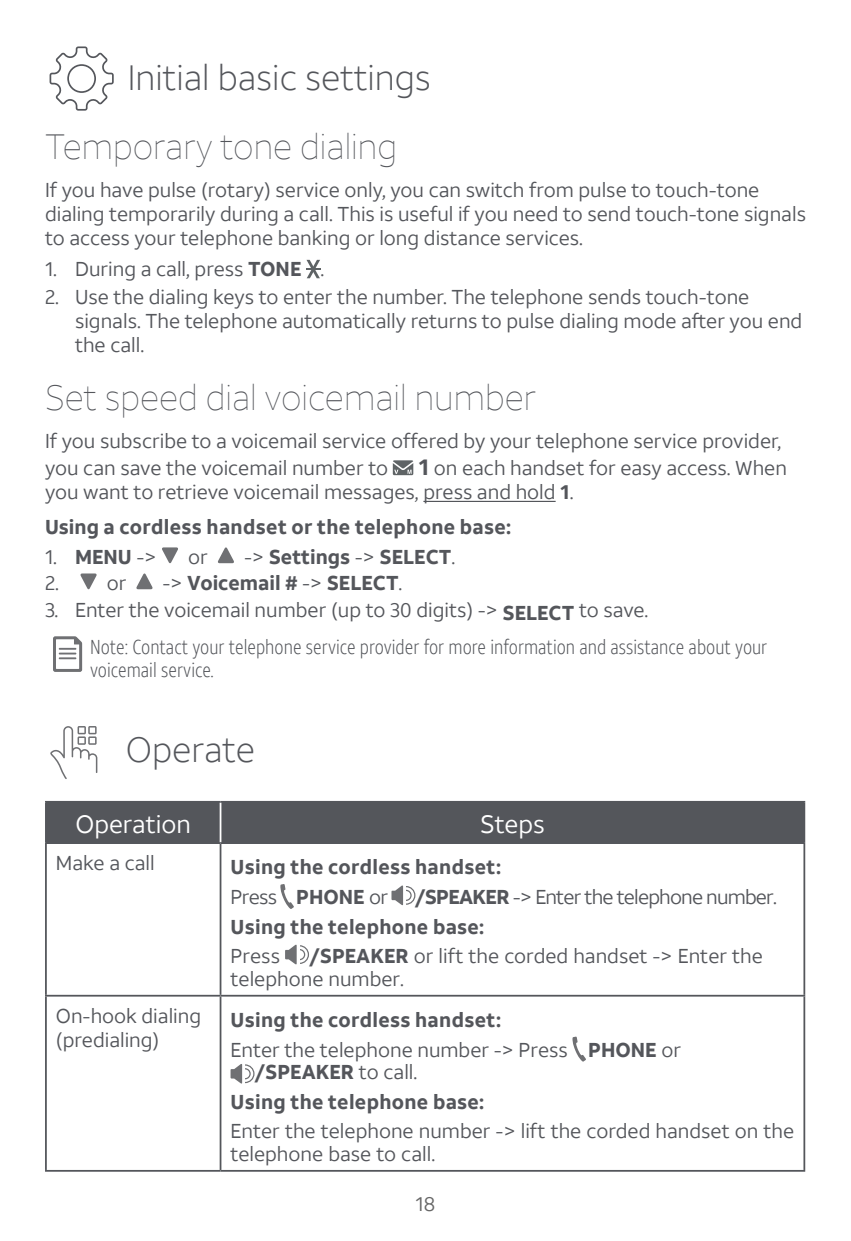
<style>
.page{position:relative;width:851px;height:1241px;background:#fff}
.page>*{position:absolute;margin:0;border:0;box-sizing:border-box;transform-origin:0 0}
.t1{font:100 35px "ATT Aleck Sans";color:#54565b}
.t2{font:300 35px "ATT Aleck Sans";color:#54565b}
.t3{font:25px "ATT Aleck Sans";color:#fff}
.t4{font:20px/24px "ATT Aleck Sans";color:#54565b}
.t5{font:700 20px/29.5px "ATT Aleck Sans";letter-spacing:.015em;color:#54565b}
.t6{font:300 20px/22.5px "ATT Aleck Cd";color:#54565b}
.t7{font:20px "ATT Aleck Sans";color:#666}
.s1{font-weight:700}
.s2{font-weight:700;font-size:22.5px}
.s3{font-weight:400}
</style>
<div class="page">
<hr style="left:423px;top:500px;width:132px;height:2px;background:#54565b">
<svg style="left:306px;top:260px;width:14px;height:18px"></svg>
<svg style="left:393px;top:460px;width:20px;height:15px"></svg>
<svg style="left:162px;top:547px;width:16px;height:16px"></svg>
<svg style="left:218px;top:547px;width:16px;height:16px"></svg>
<svg style="left:80px;top:573px;width:17px;height:16px"></svg>
<svg style="left:136px;top:573px;width:17px;height:16px"></svg>
<svg style="left:53px;top:636px;width:29px;height:35px"></svg>
<svg style="left:50px;top:46px;width:64px;height:65px"></svg>
<svg style="left:50px;top:726px;width:47px;height:53px"></svg>
<div style="left:47px;top:802px;width:756px;height:40px;background:#54565b"></div>
<hr style="left:45px;top:800px;width:175px;height:2px;background:#54565b">
<hr style="left:45px;top:802px;width:2px;height:40px;background:#54565b">
<hr style="left:220px;top:800px;width:585px;height:2px;background:#54565b">
<hr style="left:803px;top:802px;width:2px;height:40px;background:#54565b">
<hr style="left:45px;top:842px;width:175px;height:1px;background:#54565b">
<hr style="left:220px;top:842px;width:585px;height:1px;background:#54565b">
<hr style="left:45px;top:843px;width:2px;height:151px;background:#54565b">
<hr style="left:219px;top:843px;width:2px;height:151px;background:#54565b">
<hr style="left:803px;top:843px;width:2px;height:151px;background:#54565b">
<hr style="left:45px;top:994px;width:175px;height:2px;background:#54565b">
<hr style="left:45px;top:996px;width:2px;height:173px;background:#54565b">
<hr style="left:220px;top:994px;width:585px;height:2px;background:#54565b">
<hr style="left:219px;top:996px;width:2px;height:173px;background:#54565b">
<hr style="left:803px;top:996px;width:2px;height:173px;background:#54565b">
<hr style="left:45px;top:1169px;width:175px;height:2px;background:#54565b">
<hr style="left:220px;top:1169px;width:585px;height:2px;background:#54565b">
<hr style="left:219px;top:802px;width:2px;height:40px;background:#fff">
<svg style="left:280px;top:884px;width:14px;height:24px"></svg>
<svg style="left:391px;top:885px;width:24px;height:20px"></svg>
<svg style="left:285px;top:944px;width:24px;height:20px"></svg>
<svg style="left:572px;top:1036px;width:14px;height:25px"></svg>
<svg style="left:230px;top:1064px;width:24px;height:19px"></svg>
<h1 class="t2" style="left:128px;top:56px;width:304px">Initial basic settings</h1>
<h1 class="t1" style="left:45px;top:126px;width:353px">Temporary tone dialing</h1>
<p class="t4" style="left:45px;top:178px;width:762px">If you have pulse (rotary) service only, you can switch from pulse to touch-tone dialing temporarily during a call. This is useful if you need to send touch-tone signals to access your telephone banking or long distance services.</p>
<p class="t4" style="left:45px;top:257px;width:281px">1. During a call, press <span class="s1">TONE</span> .</p>
<p class="t4" style="left:75px;top:285px;width:728px;text-indent:-30px">2. Use the dialing keys to enter the number. The telephone sends touch-tone signals. The telephone automatically returns to pulse dialing mode after you end the call.</p>
<h1 class="t1" style="left:45px;top:377px;width:492px">Set speed dial voicemail number</h1>
<p class="t4" style="left:45px;top:427px;width:737px;line-height:27px">If you subscribe to a voicemail service offered by your telephone service provider, you can save the voicemail number to</p>
<p class="t4" style="left:45px;top:456px;width:743px;text-indent:373px"><span class="s2">1</span> on each handset for easy access. When you want to retrieve voicemail messages, press and hold <span class="s1">1</span>.</p>
<p class="t5" style="left:45px;top:512px;width:467px">Using a cordless handset or the telephone base:</p>
<p class="t4" style="left:45px;top:544px;width:113px">1. <span class="s1">MENU</span> -&gt;</p>
<p class="t4" style="left:188px;top:544px;width:21px">or</p>
<p class="t5" style="left:244px;top:542px;width:213px"><span class="s3">-&gt;</span> Settings <span class="s3">-&gt;</span> SELECT<span class="s3">.</span></p>
<p class="t4" style="left:45px;top:570px;width:83px">2. or</p>
<p class="t5" style="left:162px;top:568px;width:241px"><span class="s3">-&gt;</span> Voicemail # <span class="s3">-&gt;</span> SELECT<span class="s3">.</span></p>
<p class="t4" style="left:45px;top:598px;width:604px">3. Enter the voicemail number (up to 30 digits) -&gt; <span class="s1">SELECT</span> to save.</p>
<p class="t6" style="left:90px;top:635px;width:678px">Note: Contact your telephone service provider for more information and assistance about your voicemail service.</p>
<h1 class="t2" style="left:126px;top:728px;width:131px">Operate</h1>
<p class="t3" style="left:75px;top:808px;width:117px">Operation</p>
<p class="t3" style="left:480px;top:808px;width:66px">Steps</p>
<p class="t4" style="left:56px;top:850px;width:100px">Make a call</p>
<p class="t5" style="left:230px;top:852px;width:272px">Using the cordless handset:<br><span class="s3">Press</span> PHONE <span class="s3">or</span></p>
<p class="t5" style="left:230px;top:882px;width:548px;text-indent:184px">/SPEAKER <span class="s3">-&gt; Enter the telephone number.<br></span>Using the telephone base:</p>
<p class="t4" style="left:230px;top:943px;width:51px">Press</p>
<p class="t4" style="left:230px;top:944px;width:534px;line-height:22.5px;text-indent:78px"><span class="s1">/SPEAKER</span> or lift the corded handset -&gt; Enter the telephone number.</p>
<p class="t4" style="left:56px;top:1003px;width:147px">On-hook dialing (predialing)</p>
<p class="t4" style="left:230px;top:1004px;width:452px;line-height:29.5px"><span class="s1">Using the cordless handset:<br></span>Enter the telephone number -&gt; Press <span class="s1">PHONE</span> or</p>
<p class="t5" style="left:230px;top:1057px;width:255px;text-indent:24px">/SPEAKER <span class="s3">to call.<br></span>Using the telephone base:</p>
<p class="t4" style="left:230px;top:1119px;width:565px;line-height:22.5px">Enter the telephone number -&gt; lift the corded handset on the telephone base to call.</p>
<p class="t7" style="left:415px;top:1191px;width:21px">18</p>
</div>
